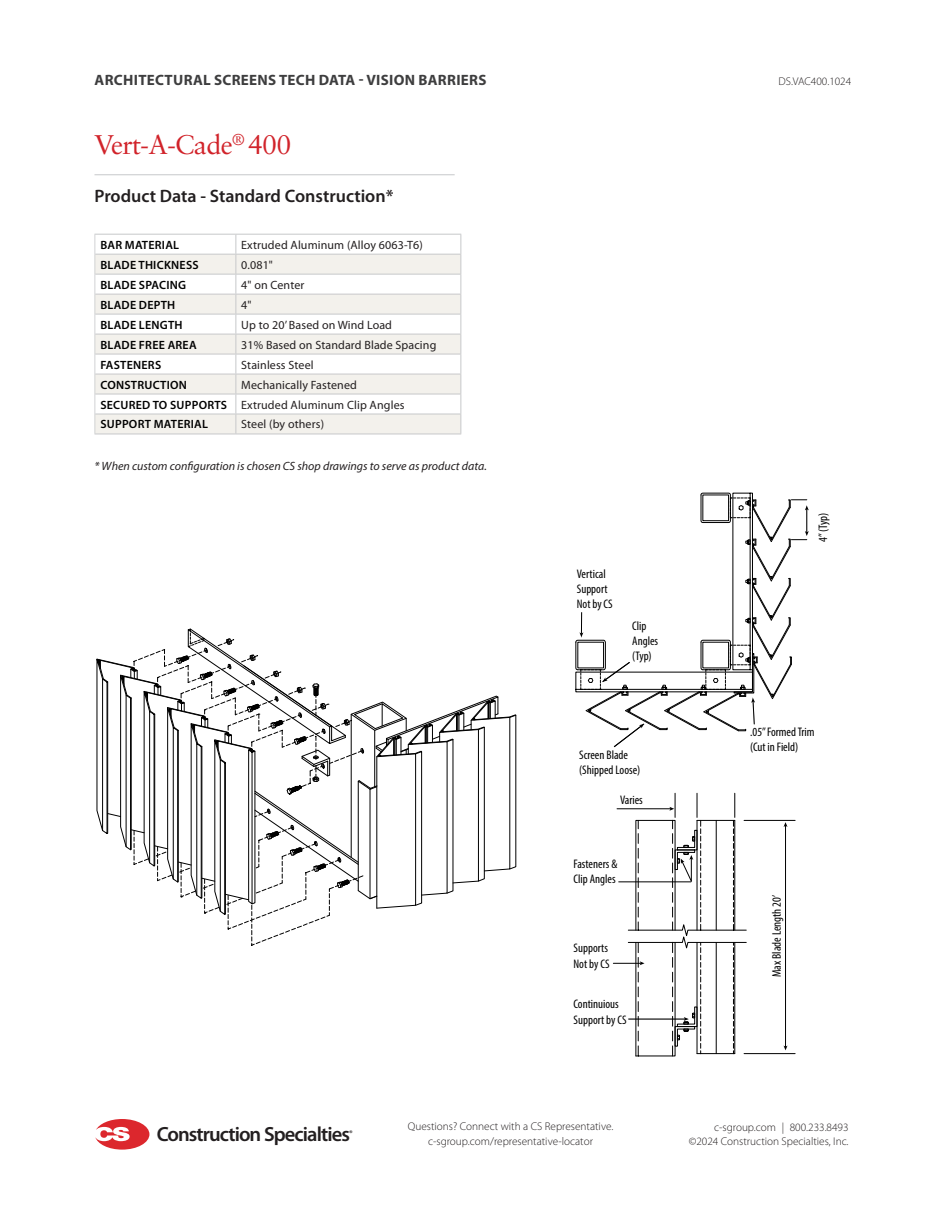
<style>
.page{position:relative;width:945px;height:1215px;background:#fff}
.page>*{position:absolute;margin:0;border:0;box-sizing:border-box;transform-origin:0 0}
.Red_Title{font:27px "Sabon LT Pro";letter-spacing:-.03em;color:#d1232a}
.t1{font:600 20.55px "Myriad Pro";letter-spacing:-.045em;color:#231f20}
.Bullet_List_Subhead_w_Rule{font:600 18px "Myriad Pro";color:#231f20}
.t2{font:700 15px "Myriad Pro";letter-spacing:.02em;color:#3e3e3f}
.t3{font:condensed 12.45px/15.1px "Myriad Pro";color:#000}
.Table_Contents{font:12px "Myriad Pro";letter-spacing:.01em;color:#231f20}
.Light_Body_Copy__11pt{font:600 12px "Myriad Pro";letter-spacing:.02em;color:#000}
.t4{font:italic 12px "Myriad Pro";color:#231f20}
.t5{font:300 11.25px/14.2px "Myriad Pro";color:#231f20;text-align:center}
.t6{font:600 8.25px "Myriad Pro";color:#231f20}
</style>
<div class="page">
<svg style="left:95px;top:1119px;width:54px;height:31px"></svg>
<hr style="left:94px;top:175px;width:361px;height:1px;background:#c7c8ca">
<svg style="left:95px;top:235px;width:365px;height:19px"></svg>
<svg style="left:95px;top:255px;width:365px;height:179px;fill:#f3f1ec"></svg>
<hr style="left:236px;top:234px;width:225px;height:1px;background:#c7c8ca">
<hr style="left:236px;top:254px;width:225px;height:1px;background:#c7c8ca">
<hr style="left:236px;top:274px;width:225px;height:1px;background:#c7c8ca">
<hr style="left:236px;top:294px;width:225px;height:1px;background:#c7c8ca">
<hr style="left:236px;top:314px;width:225px;height:1px;background:#c7c8ca">
<hr style="left:236px;top:334px;width:225px;height:1px;background:#c7c8ca">
<hr style="left:236px;top:354px;width:225px;height:1px;background:#c7c8ca">
<hr style="left:236px;top:374px;width:225px;height:1px;background:#c7c8ca">
<hr style="left:236px;top:394px;width:225px;height:1px;background:#c7c8ca">
<hr style="left:236px;top:414px;width:225px;height:1px;background:#c7c8ca">
<svg style="left:460px;top:235px;width:1px;height:199px"></svg>
<hr style="left:236px;top:434px;width:225px;height:1px;background:#c7c8ca">
<hr style="left:94px;top:234px;width:142px;height:1px;background:#c7c8ca">
<hr style="left:95px;top:254px;width:141px;height:1px;background:#c7c8ca">
<hr style="left:95px;top:274px;width:141px;height:1px;background:#c7c8ca">
<hr style="left:95px;top:294px;width:141px;height:1px;background:#c7c8ca">
<hr style="left:95px;top:314px;width:141px;height:1px;background:#c7c8ca">
<hr style="left:95px;top:334px;width:141px;height:1px;background:#c7c8ca">
<hr style="left:95px;top:354px;width:141px;height:1px;background:#c7c8ca">
<hr style="left:95px;top:374px;width:141px;height:1px;background:#c7c8ca">
<hr style="left:95px;top:394px;width:141px;height:1px;background:#c7c8ca">
<hr style="left:95px;top:414px;width:141px;height:1px;background:#c7c8ca">
<svg style="left:236px;top:235px;width:1px;height:199px"></svg>
<hr style="left:94px;top:434px;width:142px;height:1px;background:#c7c8ca">
<svg style="left:94px;top:235px;width:1px;height:199px"></svg>
<svg style="left:575px;top:493px;width:234px;height:254px"></svg>
<hr style="left:785px;top:826px;width:1px;height:221px;background:#000">
<svg style="left:784px;top:822px;width:3px;height:5px"></svg>
<hr style="left:744px;top:1053px;width:51px;height:1px;background:#000">
<hr style="left:744px;top:820px;width:51px;height:1px;background:#000">
<svg style="left:613px;top:793px;width:134px;height:263px"></svg>
<svg style="left:96px;top:629px;width:420px;height:317px"></svg>
<p class="t2" style="left:95px;top:72px;width:393px">ARCHITECTURAL SCREENS TECH DATA - VISION BARRIERS</p>
<p class="t5" style="left:779px;top:74px;width:74px">DS.VAC400.1024</p>
<p class="Red_Title" style="left:94px;top:128px;width:198px">Vert-A-Cade<sup>®</sup> 400</p>
<p class="Bullet_List_Subhead_w_Rule" style="left:94px;top:184px;width:301px">Product Data - Standard Construction*</p>
<p class="Light_Body_Copy__11pt" style="left:100px;top:237px;width:80px">BAR MATERIAL</p>
<p class="Table_Contents" style="left:241px;top:238px;width:183px">Extruded Aluminum (Alloy 6063-T6)</p>
<p class="Light_Body_Copy__11pt" style="left:100px;top:257px;width:100px">BLADE THICKNESS</p>
<p class="Table_Contents" style="left:241px;top:258px;width:33px">0.081"</p>
<p class="Light_Body_Copy__11pt" style="left:100px;top:277px;width:87px">BLADE SPACING</p>
<p class="Table_Contents" style="left:241px;top:278px;width:65px">4" on Center</p>
<p class="Light_Body_Copy__11pt" style="left:100px;top:297px;width:76px">BLADE DEPTH</p>
<p class="Table_Contents" style="left:241px;top:298px;width:12px">4"</p>
<p class="Light_Body_Copy__11pt" style="left:100px;top:317px;width:84px">BLADE LENGTH</p>
<p class="Table_Contents" style="left:241px;top:318px;width:152px">Up to 20’ Based on Wind Load</p>
<p class="Light_Body_Copy__11pt" style="left:100px;top:337px;width:98px">BLADE FREE AREA</p>
<p class="Table_Contents" style="left:241px;top:338px;width:197px">31% Based on Standard Blade Spacing</p>
<p class="Light_Body_Copy__11pt" style="left:100px;top:357px;width:62px">FASTENERS</p>
<p class="Table_Contents" style="left:241px;top:358px;width:74px">Stainless Steel</p>
<p class="Light_Body_Copy__11pt" style="left:100px;top:377px;width:88px">CONSTRUCTION</p>
<p class="Table_Contents" style="left:241px;top:378px;width:117px">Mechanically Fastened</p>
<p class="Light_Body_Copy__11pt" style="left:100px;top:397px;width:128px">SECURED TO SUPPORTS</p>
<p class="Table_Contents" style="left:241px;top:398px;width:165px">Extruded Aluminum Clip Angles</p>
<p class="Light_Body_Copy__11pt" style="left:100px;top:417px;width:109px">SUPPORT MATERIAL</p>
<p class="Table_Contents" style="left:241px;top:418px;width:84px">Steel (by others)</p>
<p class="t4" style="left:94px;top:458px;width:394px">* When custom configuration is chosen CS shop drawings to serve as product data.</p>
<p class="t3" style="left:577px;top:566px;width:37px">Vertical<br>Support<br>Not by CS</p>
<p class="t3" style="left:632px;top:618px;width:27px">Clip<br>Angles (Typ)</p>
<p class="t3" style="left:579px;top:747px;width:63px">Screen Blade (Shipped Loose)</p>
<p class="t3" style="left:620px;top:793px;width:24px">Varies</p>
<p class="t3" style="left:574px;top:856px;width:45px">Fasteners &amp;<br>Clip Angles</p>
<p class="t3" style="left:574px;top:940px;width:37px">Supports<br>Not by CS</p>
<p class="t3" style="left:574px;top:997px;width:55px">Continuious<br>Support by CS</p>
<p class="t3" style="left:815px;top:542px;width:31px;rotate:-90deg">4” (Typ)</p>
<p class="t3" style="left:750px;top:724px;width:66px">.05” Formed Trim (Cut in Field)</p>
<p class="t3" style="left:769px;top:977px;width:84px;rotate:-90deg">Max Blade Length 20’</p>
<p class="t5" style="left:408px;top:1119px;width:207px">Questions? Connect with a CS Representative. c-sgroup.com/representative-locator</p>
<p class="t5" style="left:714px;top:1120px;width:136px">c-sgroup.com | 800.233.8493</p>
<h2 class="t1" style="left:157px;top:1121px;width:195px">Construction Specialties</h2>
<p class="t5" style="left:689px;top:1134px;width:161px">©2024 Construction Specialties, Inc.</p>
<p class="t6" style="left:349px;top:1128px;width:5px">®</p>
</div>
